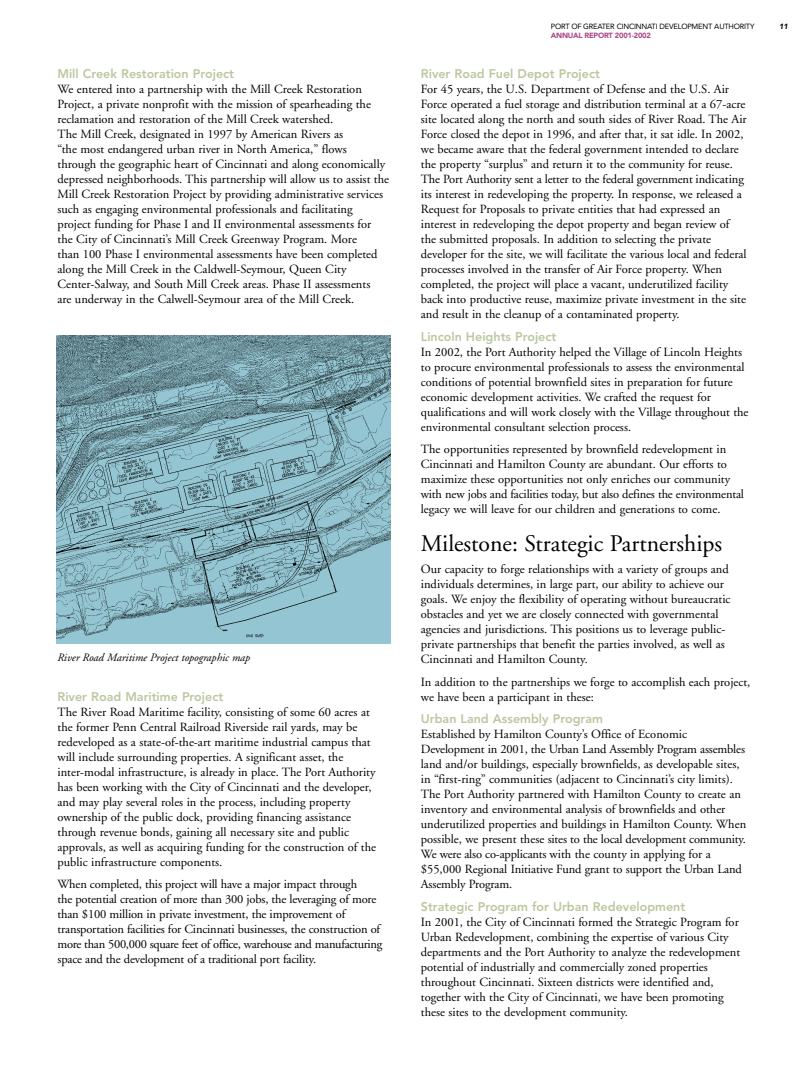
<style>
.page{position:relative;width:810px;height:1080px;background:#fff}
.page>*{position:absolute;margin:0;border:0;box-sizing:border-box;transform-origin:0 0}
.t1{font:23.75px "Adobe Garamond";color:#000}
.t2{font:12.5px/15px "Adobe Garamond";color:#000}
.t3{font:800 12.5px "Avenir";color:#bbc79f}
.t4{font:italic 11.25px "Adobe Garamond";color:#000}
.t5{font:7.5px "Avenir";letter-spacing:-.025em;color:#000}
.t6{font:900 7.5px "Avenir";letter-spacing:-.03em;color:#ad4989}
.t7{font:900 7.5px "Avenir";color:#000}
</style>
<div class="page">
<img style="left:56px;top:335px;width:334px;height:308px">
<p class="t3" style="left:57px;top:66px;width:178px">Mill Creek Restoration Project</p>
<p class="t2" style="left:57px;top:82px;width:333px">We entered into a partnership with the Mill Creek Restoration Project, a private nonprofit with the mission of spearheading the reclamation and restoration of the Mill Creek watershed.<br>The Mill Creek, designated in 1997 by American Rivers as<br>“the most endangered urban river in North America,” flows<br>through the geographic heart of Cincinnati and along economically depressed neighborhoods. This partnership will allow us to assist the Mill Creek Restoration Project by providing administrative services such as engaging environmental professionals and facilitating project funding for Phase I and II environmental assessments for the City of Cincinnati’s Mill Creek Greenway Program. More<br>than 100 Phase I environmental assessments have been completed along the Mill Creek in the Caldwell-Seymour, Queen City Center-Salway, and South Mill Creek areas. Phase II assessments<br>are underway in the Calwell-Seymour area of the Mill Creek.</p>
<p class="t4" style="left:57px;top:652px;width:194px">River Road Maritime Project topographic map</p>
<p class="t3" style="left:57px;top:689px;width:167px">River Road Maritime Project</p>
<p class="t2" style="left:57px;top:705px;width:320px">The River Road Maritime facility, consisting of some 60 acres at the former Penn Central Railroad Riverside rail yards, may be redeveloped as a state-of-the-art maritime industrial campus that will include surrounding properties. A significant asset, the inter-modal infrastructure, is already in place. The Port Authority has been working with the City of Cincinnati and the developer, and may play several roles in the process, including property ownership of the public dock, providing financing assistance through revenue bonds, gaining all necessary site and public approvals, as well as acquiring funding for the construction of the public infrastructure components.</p>
<p class="t2" style="left:57px;top:877px;width:326px">When completed, this project will have a major impact through<br>the potential creation of more than 300 jobs, the leveraging of more than $100 million in private investment, the improvement of transportation facilities for Cincinnati businesses, the construction of more than 500,000 square feet of office, warehouse and manufacturing space and the development of a traditional port facility.</p>
<p class="t5" style="left:551px;top:22px;width:205px">PORT OF GREATER CINCINNATI DEVELOPMENT AUTHORITY</p>
<p class="t7" style="left:779px;top:22px;width:11px">11</p>
<p class="t6" style="left:551px;top:31px;width:102px">ANNUAL REPORT 2001-2002</p>
<p class="t3" style="left:421px;top:66px;width:181px">River Road Fuel Depot Project</p>
<p class="t2" style="left:421px;top:82px;width:327px">For 45 years, the U.S. Department of Defense and the U.S. Air Force operated a fuel storage and distribution terminal at a 67-acre site located along the north and south sides of River Road. The Air Force closed the depot in 1996, and after that, it sat idle. In 2002, we became aware that the federal government intended to declare the property “surplus” and return it to the community for reuse.<br>The Port Authority sent a letter to the federal government indicating its interest in redeveloping the property. In response, we released a Request for Proposals to private entities that had expressed an interest in redeveloping the depot property and began review of the submitted proposals. In addition to selecting the private developer for the site, we will facilitate the various local and federal processes involved in the transfer of Air Force property. When completed, the project will place a vacant, underutilized facility back into productive reuse, maximize private investment in the site and result in the cleanup of a contaminated property.</p>
<p class="t3" style="left:421px;top:329px;width:137px">Lincoln Heights Project</p>
<p class="t2" style="left:421px;top:345px;width:329px">In 2002, the Port Authority helped the Village of Lincoln Heights to procure environmental professionals to assess the environmental conditions of potential brownfield sites in preparation for future economic development activities. We crafted the request for qualifications and will work closely with the Village throughout the environmental consultant selection process.</p>
<p class="t2" style="left:421px;top:442px;width:325px">The opportunities represented by brownfield redevelopment in Cincinnati and Hamilton County are abundant. Our efforts to maximize these opportunities not only enriches our community with new jobs and facilities today, but also defines the environmental legacy we will leave for our children and generations to come.</p>
<h1 class="t1" style="left:421px;top:530px;width:303px">Milestone: Strategic Partnerships</h1>
<p class="t2" style="left:421px;top:562px;width:311px">Our capacity to forge relationships with a variety of groups and individuals determines, in large part, our ability to achieve our goals. We enjoy the flexibility of operating without bureaucratic obstacles and yet we are closely connected with governmental agencies and jurisdictions. This positions us to leverage public&shy;private partnerships that benefit the parties involved, as well as Cincinnati and Hamilton County.</p>
<p class="t2" style="left:421px;top:675px;width:331px">In addition to the partnerships we forge to accomplish each project, we have been a participant in these:</p>
<p class="t3" style="left:421px;top:711px;width:184px">Urban Land Assembly Program</p>
<p class="t2" style="left:421px;top:727px;width:327px">Established by Hamilton County’s Office of Economic Development in 2001, the Urban Land Assembly Program assembles land and/or buildings, especially brownfields, as developable sites, in “first-ring” communities (adjacent to Cincinnati’s city limits).<br>The Port Authority partnered with Hamilton County to create an inventory and environmental analysis of brownfields and other underutilized properties and buildings in Hamilton County. When possible, we present these sites to the local development community.<br>We were also co-applicants with the county in applying for a $55,000 Regional Initiative Fund grant to support the Urban Land Assembly Program.</p>
<p class="t3" style="left:421px;top:899px;width:266px">Strategic Program for Urban Redevelopment</p>
<p class="t2" style="left:421px;top:915px;width:321px">In 2001, the City of Cincinnati formed the Strategic Program for Urban Redevelopment, combining the expertise of various City departments and the Port Authority to analyze the redevelopment potential of industrially and commercially zoned properties throughout Cincinnati. Sixteen districts were identified and, together with the City of Cincinnati, we have been promoting these sites to the development community.</p>
</div>
